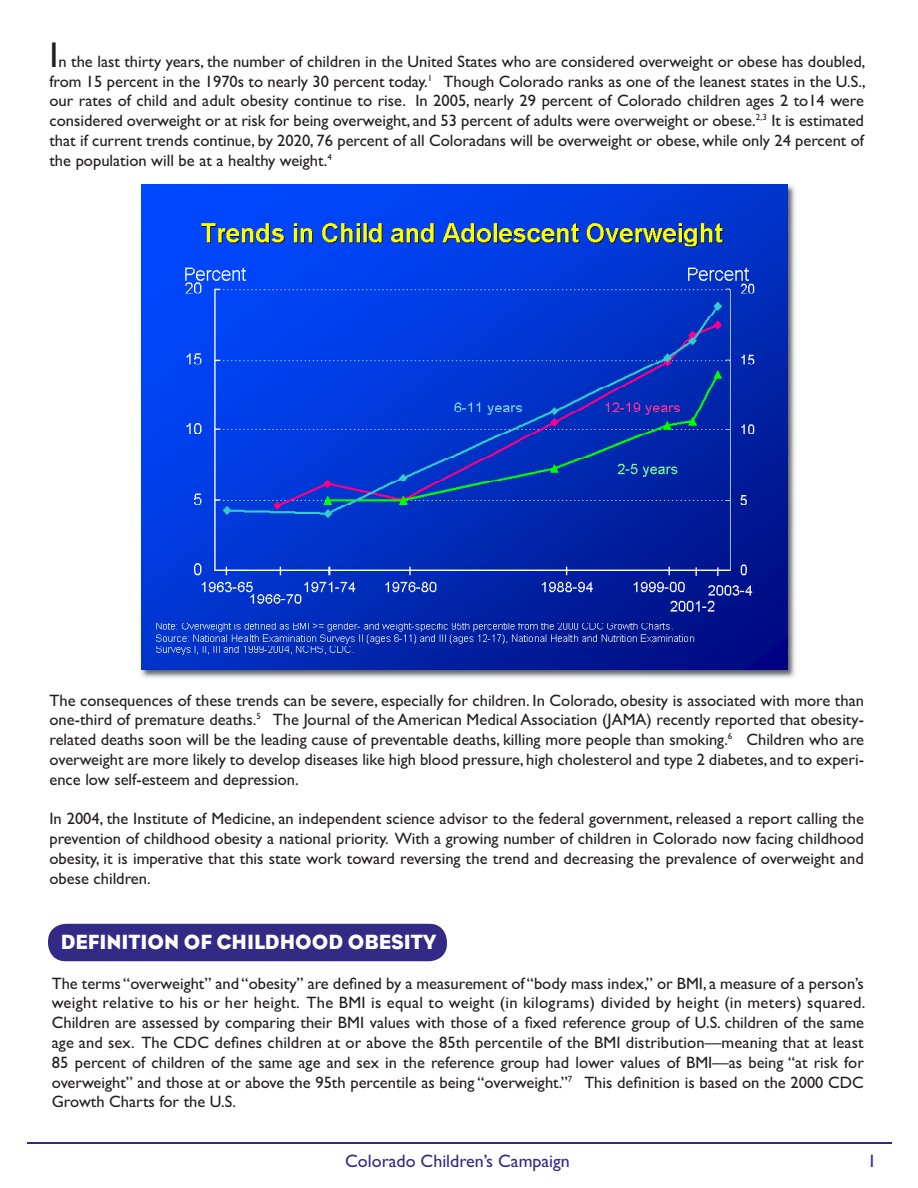
<style>
.page{position:relative;width:918px;height:1188px;background:#fff}
.page>*{position:absolute;margin:0;border:0;box-sizing:border-box;transform-origin:0 0}
.t1{font:21px "Eagle";color:#fff}
.t2{font:18px "Gill Sans";color:#332a86}
.t3{font:16.5px/19.8px "Gill Sans";color:#231f20;text-align:justify}
.s1{font-size:36px}
</style>
<div class="page">
<div style="left:48px;top:924px;width:399px;height:37px;background:#332a86;border-radius:18px"></div>
<hr style="left:27px;top:1142px;width:864px;height:1px;background:#332a86">
<img style="left:141px;top:184px;width:654px;height:494px">
<img style="left:141px;top:185px;width:646px;height:484px">
<p class="t3" style="left:49px;top:53px;width:818px"><span class="s1">I</span>n the last thirty years, the number of children in the United States who are considered overweight or obese has doubled, from 15 percent in the 1970s to nearly 30 percent today.<sup>1</sup> Though Colorado ranks as one of the leanest states in the U.S., our rates of child and adult obesity continue to rise. In 2005, nearly 29 percent of Colorado children ages 2 to14 were considered overweight or at risk for being overweight, and 53 percent of adults were overweight or obese.<sup>2,3</sup> It is estimated that if current trends continue, by 2020, 76 percent of all Coloradans will be overweight or obese, while only 24 percent of the population will be at a healthy weight.<sup>4</sup></p>
<p class="t3" style="left:50px;top:692px;width:816px">The consequences of these trends can be severe, especially for children. In Colorado, obesity is associated with more than one-third of premature deaths.<sup>5</sup> The Journal of the American Medical Association (JAMA) recently reported that obesity&shy;related deaths soon will be the leading cause of preventable deaths, killing more people than smoking.<sup>6</sup> Children who are overweight are more likely to develop diseases like high blood pressure, high cholesterol and type 2 diabetes, and to experi&shy;ence low self-esteem and depression.</p>
<p class="t3" style="left:50px;top:811px;width:816px">In 2004, the Institute of Medicine, an independent science advisor to the federal government, released a report calling the prevention of childhood obesity a national priority. With a growing number of children in Colorado now facing childhood obesity, it is imperative that this state work toward reversing the trend and decreasing the prevalence of overweight and obese children.</p>
<p class="t1" style="left:61px;top:935px;width:377px">DEFINITION OF CHILDHOOD OBESITY</p>
<p class="t3" style="left:52px;top:975px;width:815px">The terms “overweight” and “obesity” are defined by a measurement of “body mass index,” or BMI, a measure of a person’s weight relative to his or her height. The BMI is equal to weight (in kilograms) divided by height (in meters) squared.<br>Children are assessed by comparing their BMI values with those of a fixed reference group of U.S. children of the same age and sex. The CDC defines children at or above the 85th percentile of the BMI distribution—meaning that at least 85 percent of children of the same age and sex in the reference group had lower values of BMI—as being “at risk for overweight” and those at or above the 95th percentile as being “overweight.”<sup>7</sup> This definition is based on the 2000 CDC Growth Charts for the U.S.</p>
<p class="t2" style="left:345px;top:1155px;width:226px">Colorado Children’s Campaign</p>
<p class="t2" style="left:868px;top:1155px;width:10px">1</p>
</div>
